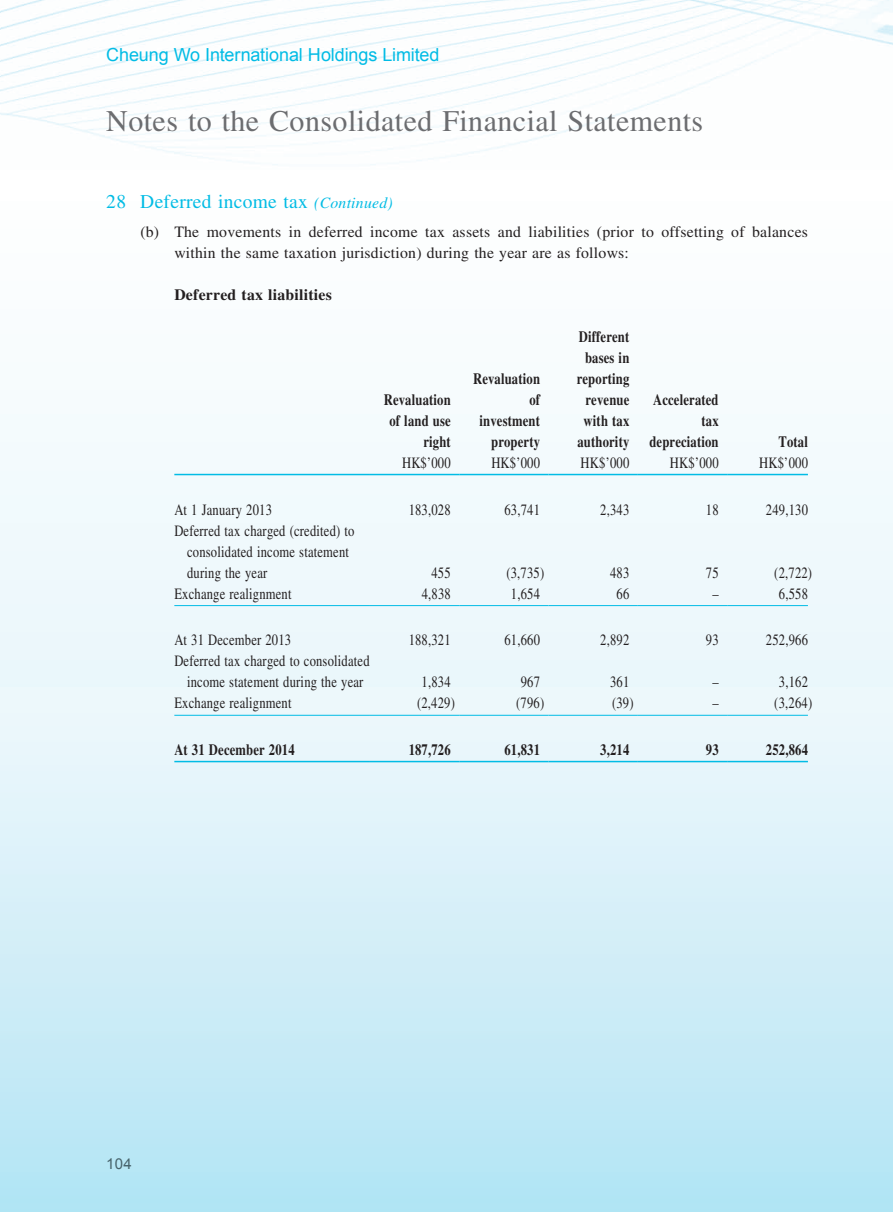
<style>
.page{position:relative;width:893px;height:1212px;background:#fff}
.page>*{position:absolute;margin:0;border:0;box-sizing:border-box;transform-origin:0 0}
.t1{font:30px "Times LT Std";letter-spacing:.015em;color:#6c6d70}
.t2{font:19.5px "Times LT Std";letter-spacing:.015em;color:#02bce5}
.t3{font:18px "Arial";letter-spacing:-.005em;color:#02bce5}
.t4{font:15.75px/21px "Times LT Std";letter-spacing:.015em;color:#231f20;scale:.8 1}
.t5{font:700 15.75px/21px "Times LT Std";letter-spacing:.015em;color:#231f20;text-align:right;scale:.8 1}
.t6{font:15.75px/21px "Times LT Std";letter-spacing:.015em;color:#231f20}
.t7{font:700 15.75px "Times LT Std";letter-spacing:.015em;color:#231f20}
.t8{font:15px "Arial";color:#4b4c4d}
.s1{font-style:italic;font-size:15.75px}
</style>
<div class="page">
<img style="left:0;top:0;width:893px;height:165px">
<div style="left:0;top:170px;width:893px;height:1042px;background:#f4fbfd"></div>
<div style="left:0;top:687px;width:893px;height:525px;background:linear-gradient(to bottom,#f1f8fc,#b3e4f4)"></div>
<hr style="left:174px;top:474px;width:196px;height:1px;background:#02bce5">
<hr style="left:370px;top:474px;width:89px;height:1px;background:#02bce5">
<hr style="left:459px;top:474px;width:90px;height:1px;background:#02bce5">
<hr style="left:549px;top:474px;width:89px;height:1px;background:#02bce5">
<hr style="left:638px;top:474px;width:89px;height:1px;background:#02bce5">
<hr style="left:727px;top:474px;width:81px;height:1px;background:#02bce5">
<hr style="left:174px;top:605px;width:196px;height:1px;background:#02bce5">
<hr style="left:370px;top:605px;width:89px;height:1px;background:#02bce5">
<hr style="left:459px;top:605px;width:90px;height:1px;background:#02bce5">
<hr style="left:549px;top:605px;width:89px;height:1px;background:#02bce5">
<hr style="left:638px;top:605px;width:89px;height:1px;background:#02bce5">
<hr style="left:727px;top:605px;width:81px;height:1px;background:#02bce5">
<hr style="left:174px;top:715px;width:196px;height:1px;background:#02bce5">
<hr style="left:370px;top:715px;width:89px;height:1px;background:#02bce5">
<hr style="left:459px;top:715px;width:90px;height:1px;background:#02bce5">
<hr style="left:549px;top:715px;width:89px;height:1px;background:#02bce5">
<hr style="left:638px;top:715px;width:89px;height:1px;background:#02bce5">
<hr style="left:727px;top:715px;width:81px;height:1px;background:#02bce5">
<hr style="left:174px;top:761px;width:196px;height:1px;background:#02bce5">
<hr style="left:370px;top:761px;width:89px;height:1px;background:#02bce5">
<hr style="left:459px;top:761px;width:90px;height:1px;background:#02bce5">
<hr style="left:549px;top:761px;width:89px;height:1px;background:#02bce5">
<hr style="left:638px;top:761px;width:89px;height:1px;background:#02bce5">
<hr style="left:727px;top:761px;width:81px;height:1px;background:#02bce5">
<p class="t3" style="left:106px;top:43px;width:335px">Cheung Wo International Holdings Limited</p>
<h1 class="t1" style="left:106px;top:104px;width:598px">Notes to the Consolidated Financial Statements</h1>
<p class="t2" style="left:106px;top:190px;width:288px">28 Deferred income tax <span class="s1">(Continued)</span></p>
<p class="t6" style="left:174px;top:221px;width:635px;text-indent:-34px">(b) The movements in deferred income tax assets and liabilities (prior to offsetting of balances within the same taxation jurisdiction) during the year are as follows:</p>
<p class="t7" style="left:174px;top:285px;width:159px">Deferred tax liabilities</p>
<p class="t5" style="left:384px;top:389px;width:85px">Revaluation of land use right</p>
<p class="t5" style="left:473px;top:368px;width:85px">Revaluation of investment property</p>
<p class="t5" style="left:577px;top:326px;width:67px;text-align:center">Different bases in reporting revenue with tax authority</p>
<p class="t5" style="left:649px;top:389px;width:88px">Accelerated tax depreciation</p>
<p class="t5" style="left:778px;top:431px;width:38px">Total</p>
<p class="t4" style="left:402px;top:452px;width:62px">HK$’000</p>
<p class="t4" style="left:491px;top:452px;width:62px">HK$’000</p>
<p class="t4" style="left:581px;top:452px;width:62px">HK$’000</p>
<p class="t4" style="left:670px;top:452px;width:62px">HK$’000</p>
<p class="t4" style="left:759px;top:452px;width:62px">HK$’000</p>
<p class="t4" style="left:174px;top:499px;width:124px">At 1 January 2013</p>
<p class="t4" style="left:409px;top:499px;width:54px">183,028</p>
<p class="t4" style="left:504px;top:499px;width:46px">63,741</p>
<p class="t4" style="left:600px;top:499px;width:38px">2,343</p>
<p class="t4" style="left:706px;top:499px;width:17px">18</p>
<p class="t4" style="left:766px;top:499px;width:54px">249,130</p>
<p class="t4" style="left:187px;top:520px;width:211px;text-indent:-13px">Deferred tax charged (credited) to consolidated income statement during the year</p>
<p class="t4" style="left:431px;top:562px;width:26px">455</p>
<p class="t4" style="left:506px;top:562px;width:49px">(3,735)</p>
<p class="t4" style="left:610px;top:562px;width:26px">483</p>
<p class="t4" style="left:706px;top:562px;width:17px">75</p>
<p class="t4" style="left:774px;top:562px;width:49px">(2,722)</p>
<p class="t4" style="left:174px;top:583px;width:148px">Exchange realignment</p>
<p class="t4" style="left:422px;top:583px;width:38px">4,838</p>
<p class="t4" style="left:511px;top:583px;width:38px">1,654</p>
<p class="t4" style="left:617px;top:583px;width:17px">66</p>
<p class="t4" style="left:712px;top:583px;width:9px">–</p>
<p class="t4" style="left:779px;top:583px;width:38px">6,558</p>
<p class="t4" style="left:174px;top:629px;width:148px">At 31 December 2013</p>
<p class="t4" style="left:409px;top:629px;width:54px">188,321</p>
<p class="t4" style="left:504px;top:629px;width:46px">61,660</p>
<p class="t4" style="left:600px;top:629px;width:38px">2,892</p>
<p class="t4" style="left:706px;top:629px;width:17px">93</p>
<p class="t4" style="left:766px;top:629px;width:54px">252,966</p>
<p class="t4" style="left:174px;top:650px;width:246px;text-align:center">Deferred tax charged to consolidated income statement during the year</p>
<p class="t4" style="left:422px;top:671px;width:38px">1,834</p>
<p class="t4" style="left:521px;top:671px;width:26px">967</p>
<p class="t4" style="left:610px;top:671px;width:26px">361</p>
<p class="t4" style="left:712px;top:671px;width:9px">–</p>
<p class="t4" style="left:779px;top:671px;width:38px">3,162</p>
<p class="t4" style="left:174px;top:692px;width:148px">Exchange realignment</p>
<p class="t4" style="left:417px;top:692px;width:49px">(2,429)</p>
<p class="t4" style="left:516px;top:692px;width:37px">(796)</p>
<p class="t4" style="left:612px;top:692px;width:28px">(39)</p>
<p class="t4" style="left:712px;top:692px;width:9px">–</p>
<p class="t4" style="left:774px;top:692px;width:49px">(3,264)</p>
<p class="t5" style="left:174px;top:739px;width:152px">At 31 December 2014</p>
<p class="t5" style="left:409px;top:739px;width:54px">187,726</p>
<p class="t5" style="left:504px;top:739px;width:46px">61,831</p>
<p class="t5" style="left:600px;top:739px;width:38px">3,214</p>
<p class="t5" style="left:706px;top:739px;width:17px">93</p>
<p class="t5" style="left:766px;top:739px;width:54px">252,864</p>
<p class="t8" style="left:106px;top:1153px;width:27px">104</p>
</div>
